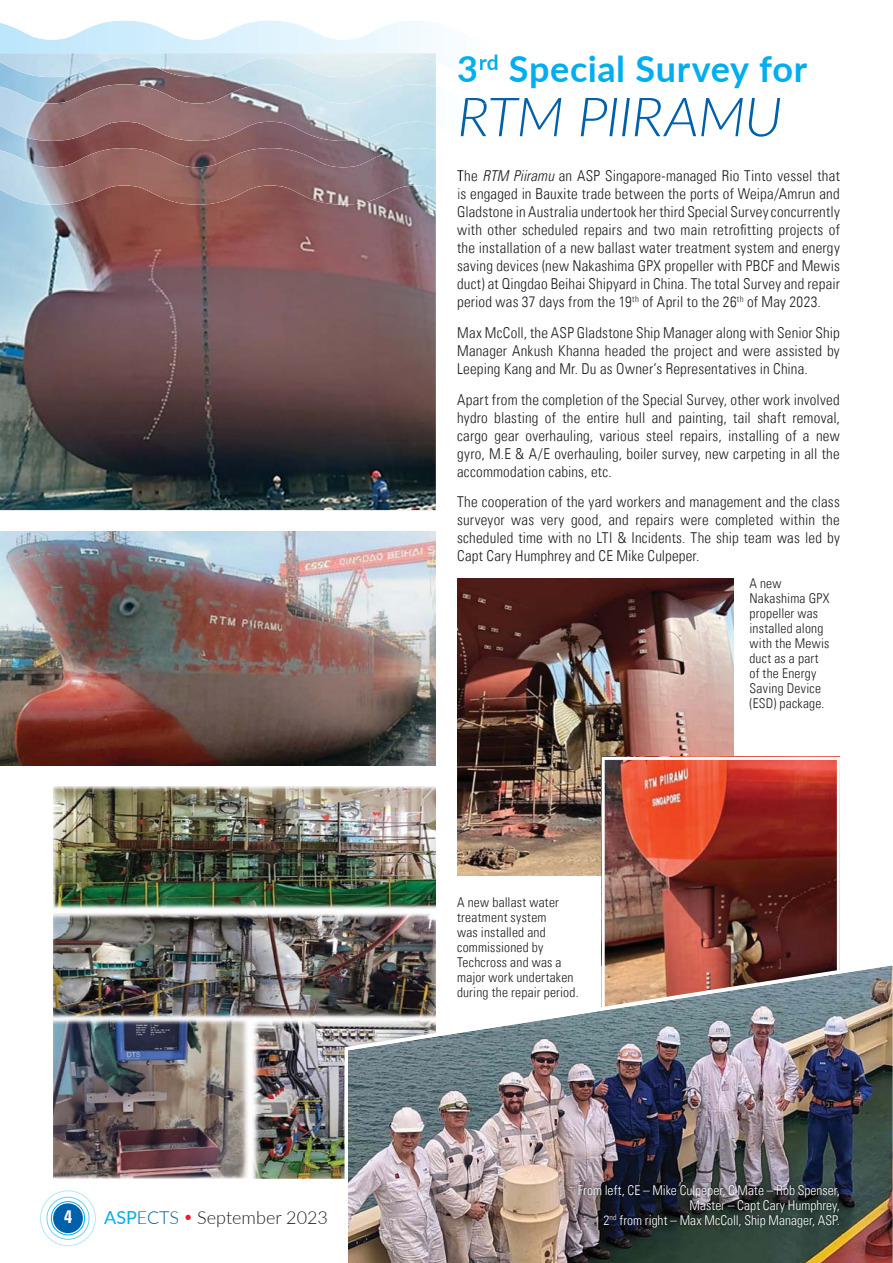
<style>
.page{position:relative;width:893px;height:1263px;background:#fff}
.page>*{position:absolute;margin:0;border:0;box-sizing:border-box;transform-origin:0 0}
.t1{font:italic 300 54px "Lato";letter-spacing:-.025em;color:#0060a9;scale:1.05 1}
.t2{font:700 36px "Lato";letter-spacing:.015em;color:#00aeef}
.t3{font:700 21px "Lato";color:#00aeef}
.t4{font:300 18px "Lato";color:#231f20}
.t5{font:700 condensed 18px "Univers LT";color:#fff}
.t6{font:300 condensed 15px/18px "Univers LT";letter-spacing:.015em;color:#231f20;text-align:justify}
.t7{font:300 condensed 13.5px/15px "Univers LT";letter-spacing:.015em;color:#231f20}
.t8{font:300 condensed 13.5px/15px "Univers LT";color:#fff;text-align:right}
.s1{font-weight:400;color:#00aeef}
.s2{color:#0060a9}
.s3{font-size:36px;color:#00afef}
.s4{color:#242021}
.s5{font-style:italic}
</style>
<div class="page">
<div style="left:53px;top:1203px;width:30px;height:30px;background:#0060a9;border-radius:50%"></div>
<div style="left:51px;top:1201px;width:34px;height:34px;border:1px solid #00aeef;border-radius:50%"></div>
<div style="left:47px;top:1197px;width:42px;height:43px;border:1px solid #6dcff6;border-radius:50%"></div>
<div style="left:40px;top:1191px;width:56px;height:55px;border:1px solid #b9e5fb;border-radius:50%"></div>
<img style="left:0;top:21px;width:432px;height:32px">
<img style="left:0;top:77px;width:436px;height:433px">
<img style="left:0;top:532px;width:436px;height:233px">
<img style="left:53px;top:787px;width:383px;height:391px">
<img style="left:457px;top:578px;width:276px;height:298px">
<img style="left:606px;top:761px;width:230px;height:201px">
<div style="left:602px;top:757px;width:238px;height:264px;border:3px solid #fff"></div>
<img style="left:348px;top:965px;width:545px;height:298px">
<img style="left:576px;top:1183px;width:265px;height:46px">
<img style="left:0;top:53px;width:436px;height:24px">
<img style="left:461px;top:98px;width:26px;height:39px">
<img style="left:0;top:84px;width:436px;height:57px">
<img style="left:0;top:148px;width:436px;height:57px">
<p class="t5" style="left:64px;top:1206px;width:9px">4</p>
<p class="t4" style="left:104px;top:1206px;width:225px"><span class="s1">ASP</span><span class="s2">ECTS</span> September 2023</p>
<h3 class="t3" style="left:457px;top:49px;width:43px"><span class="s3">3</span>rd</h3>
<h2 class="t2" style="left:509px;top:47px;width:300px">Special Survey for</h2>
<h1 class="t1" style="left:457px;top:83px;width:311px">RTM PIIRAMU</h1>
<p class="t6" style="left:457px;top:167px;width:384px"><span class="s4">T</span>he <span class="s5">RTM Piiramu</span> an ASP Singapore-managed Rio Tinto vessel that <span class="s4">i</span>s engaged in Bauxite trade between the ports of Weipa/Amrun and Gladstone in Australia undertook her third Special Survey concurrently with other scheduled repairs and two main retrofitting projects of the installation of a new ballast water treatment system and energy saving devices (new Nakashima GPX propeller with PBCF and Mewis duct) at Qingdao Beihai Shipyard in China. The total Survey and repair period was 37 days from the 19<sup>th</sup> of April to the 26<sup>th</sup> of May 2023.</p>
<p class="t6" style="left:457px;top:323px;width:384px">Max McColl, the ASP Gladstone Ship Manager along with Senior Ship Manager Ankush Khanna headed the project and were assisted by Leeping Kang and Mr. Du as Owner’s Representatives in China.</p>
<p class="t6" style="left:457px;top:390px;width:384px">Apart from the completion of the Special Survey, other work involved hydro blasting of the entire hull and painting, tail shaft removal, cargo gear overhauling, various steel repairs, installing of a new gyro, M.E &amp; A/E overhauling, boiler survey, new carpeting in all the accommodation cabins, etc.</p>
<p class="t6" style="left:457px;top:493px;width:384px">The cooperation of the yard workers and management and the class surveyor was very good, and repairs were completed within the scheduled time with no LTI &amp; Incidents. The ship team was led by Capt Cary Humphrey and CE Mike Culpeper.</p>
<p class="t7" style="left:457px;top:895px;width:123px">A new ballast water treatment system<br>was installed and commissioned by<br>Techcross and was a major work undertaken during the repair period.</p>
<p class="t7" style="left:749px;top:576px;width:82px">A new<br>Nakashima GPX propeller was installed along with the Mewis duct as a part of the Energy<br>Saving Device (ESD) package.</p>
<p class="t8" style="left:578px;top:1182px;width:264px">From left, CE – Mike Culpeper, C Mate – Rob Spenser,<br>Master – Capt Cary Humphrey,<br>2<sup>nd</sup> from right – Max McColl, Ship Manager, ASP.</p>
</div>
